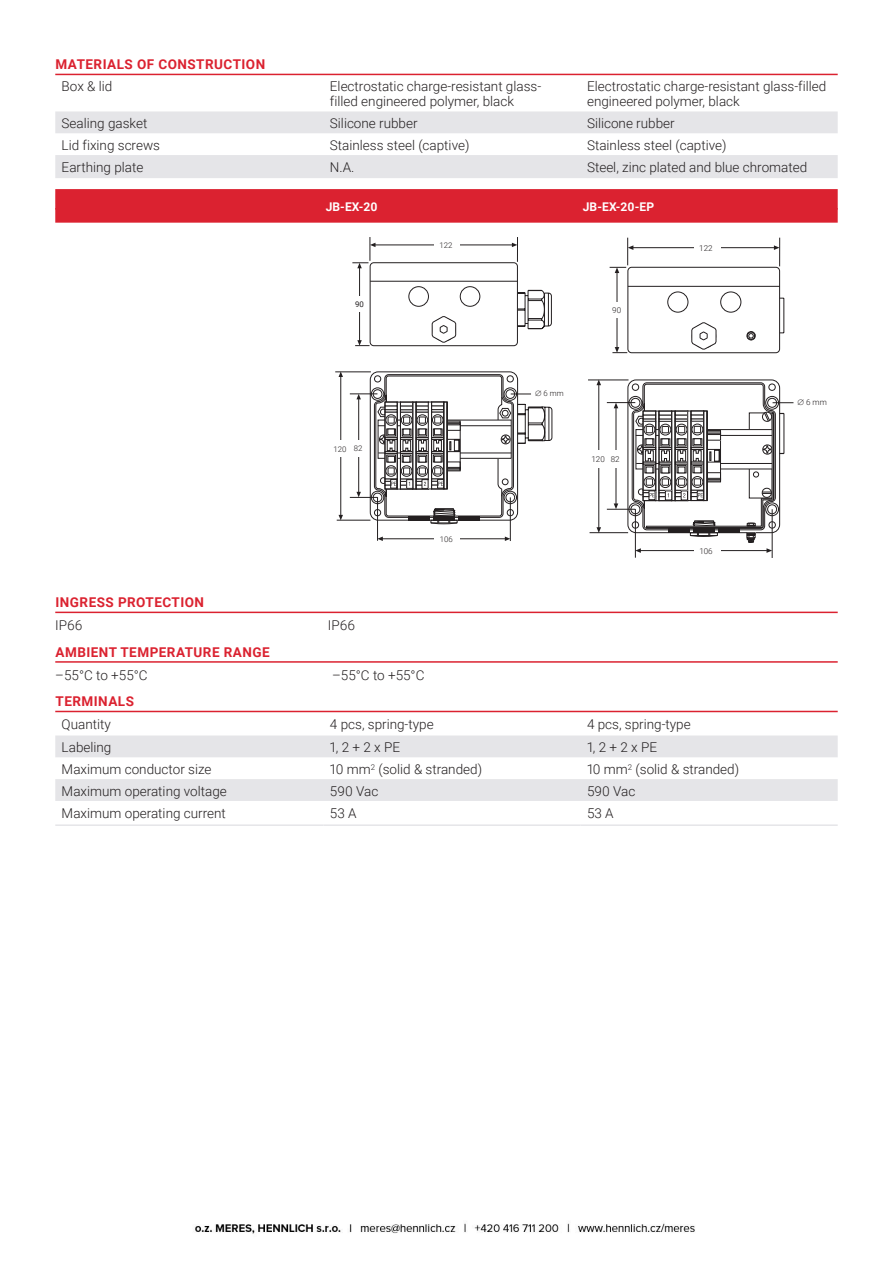
<style>
.page{position:relative;width:893px;height:1263px;background:#fff}
.page>*{position:absolute;margin:0;border:0;box-sizing:border-box;transform-origin:0 0}
.t1{font:300 13.5px/15.8px "Roboto";color:#231f20}
.t2{font:700 13.5px "Roboto";letter-spacing:.035em;color:#db2230}
.t3{font:700 12px "Roboto";letter-spacing:.01em;color:#fff}
.t4{font:300 8.1px "Roboto";color:#231f20}
.t5{font:300 7.8px "Roboto";color:#231f20}
.t6{font:7.8px "Roboto";color:#231f20}
</style>
<div class="page">
<svg style="left:55px;top:111px;width:783px;height:67px;fill:#e5e5e8"></svg>
<hr style="left:55px;top:74px;width:783px;height:1px;background:#db2230">
<svg style="left:55px;top:735px;width:783px;height:66px;fill:#e5e5e8"></svg>
<hr style="left:55px;top:824px;width:269px;height:2px;background:#e5e5e8">
<hr style="left:324px;top:824px;width:257px;height:2px;background:#e5e5e8">
<hr style="left:581px;top:824px;width:257px;height:2px;background:#e5e5e8">
<hr style="left:55px;top:612px;width:783px;height:1px;background:#db2230">
<hr style="left:55px;top:661px;width:783px;height:2px;background:#db2230">
<hr style="left:55px;top:711px;width:783px;height:1px;background:#db2230">
<div style="left:55px;top:189px;width:783px;height:34px;background:#db2230"></div>
<div style="left:370px;top:262px;width:148px;height:84px;border:1px solid #231f20;border-radius:4px"></div>
<hr style="left:340px;top:377px;width:1px;height:139px;background:#231f20">
<svg style="left:339px;top:371px;width:4px;height:6px"></svg>
<svg style="left:339px;top:515px;width:4px;height:5px"></svg>
<hr style="left:359px;top:268px;width:1px;height:74px;background:#231f20">
<hr style="left:381px;top:538px;width:124px;height:1px;background:#231f20">
<svg style="left:505px;top:536px;width:5px;height:5px"></svg>
<svg style="left:378px;top:536px;width:5px;height:5px"></svg>
<hr style="left:374px;top:245px;width:138px;height:1px;background:#231f20">
<hr style="left:377px;top:497px;width:1px;height:44px;background:#231f20">
<hr style="left:510px;top:497px;width:1px;height:44px;background:#231f20">
<hr style="left:337px;top:520px;width:33px;height:1px;background:#231f20">
<hr style="left:335px;top:372px;width:36px;height:1px;background:#231f20">
<svg style="left:352px;top:237px;width:23px;height:31px"></svg>
<svg style="left:512px;top:237px;width:6px;height:25px"></svg>
<div style="left:434px;top:236px;width:26px;height:15px;background:#fff"></div>
<div style="left:330px;top:440px;width:36px;height:17px;background:#fff"></div>
<div style="left:434px;top:530px;width:26px;height:15px;background:#fff"></div>
<svg style="left:350px;top:281px;width:202px;height:243px"></svg>
<div style="left:628px;top:267px;width:152px;height:86px;border:1px solid #231f20;border-radius:4px"></div>
<hr style="left:598px;top:385px;width:1px;height:144px;background:#231f20">
<svg style="left:596px;top:381px;width:5px;height:4px"></svg>
<svg style="left:596px;top:527px;width:5px;height:5px"></svg>
<hr style="left:617px;top:273px;width:1px;height:75px;background:#231f20">
<hr style="left:632px;top:247px;width:142px;height:1px;background:#231f20">
<hr style="left:635px;top:509px;width:1px;height:49px;background:#231f20">
<hr style="left:772px;top:509px;width:1px;height:49px;background:#231f20">
<hr style="left:590px;top:532px;width:38px;height:1px;background:#231f20">
<hr style="left:588px;top:380px;width:40px;height:1px;background:#231f20">
<svg style="left:610px;top:238px;width:23px;height:35px"></svg>
<svg style="left:774px;top:238px;width:6px;height:28px"></svg>
<div style="left:694px;top:238px;width:26px;height:16px;background:#fff"></div>
<div style="left:583px;top:450px;width:41px;height:18px;background:#fff"></div>
<svg style="left:607px;top:286px;width:186px;height:267px"></svg>
<img style="left:195px;top:1223px;width:500px;height:11px">
<p class="t2" style="left:56px;top:55px;width:211px">MATERIALS OF CONSTRUCTION</p>
<p class="t1" style="left:62px;top:77px;width:52px">Box &amp; lid</p>
<p class="t1" style="left:330px;top:77px;width:213px">Electrostatic charge-resistant glass&shy;filled engineered polymer, black</p>
<p class="t1" style="left:587px;top:77px;width:241px">Electrostatic charge-resistant glass-filled engineered polymer, black</p>
<p class="t1" style="left:62px;top:115px;width:87px">Sealing gasket</p>
<p class="t1" style="left:330px;top:115px;width:89px">Silicone rubber</p>
<p class="t1" style="left:587px;top:115px;width:89px">Silicone rubber</p>
<p class="t1" style="left:62px;top:137px;width:100px">Lid fixing screws</p>
<p class="t1" style="left:330px;top:137px;width:141px">Stainless steel (captive)</p>
<p class="t1" style="left:587px;top:137px;width:141px">Stainless steel (captive)</p>
<p class="t1" style="left:62px;top:159px;width:83px">Earthing plate</p>
<p class="t1" style="left:330px;top:159px;width:26px">N.A.</p>
<p class="t1" style="left:587px;top:159px;width:222px">Steel, zinc plated and blue chromated</p>
<p class="t3" style="left:326px;top:198px;width:53px">JB-EX-20</p>
<p class="t3" style="left:583px;top:198px;width:73px">JB-EX-20-EP</p>
<p class="t5" style="left:439px;top:240px;width:14px">122</p>
<p class="t6" style="left:355px;top:298px;width:10px">90</p>
<p class="t5" style="left:354px;top:443px;width:10px">82</p>
<p class="t5" style="left:334px;top:444px;width:14px">120</p>
<p class="t5" style="left:440px;top:534px;width:14px">106</p>
<p class="t4" style="left:612px;top:304px;width:10px">90</p>
<p class="t5" style="left:535px;top:388px;width:30px">∅ 6 mm</p>
<p class="t4" style="left:611px;top:453px;width:10px">82</p>
<p class="t4" style="left:591px;top:454px;width:15px">120</p>
<p class="t4" style="left:699px;top:242px;width:15px">122</p>
<p class="t4" style="left:699px;top:545px;width:15px">106</p>
<p class="t2" style="left:56px;top:593px;width:150px">INGRESS PROTECTION</p>
<p class="t1" style="left:55px;top:617px;width:29px">IP66</p>
<p class="t1" style="left:328px;top:617px;width:29px">IP66</p>
<p class="t2" style="left:56px;top:643px;width:216px">AMBIENT TEMPERATURE RANGE</p>
<p class="t1" style="left:55px;top:666px;width:94px">–55°C to +55°C</p>
<p class="t1" style="left:332px;top:666px;width:94px">–55°C to +55°C</p>
<p class="t2" style="left:56px;top:692px;width:80px">TERMINALS</p>
<p class="t1" style="left:62px;top:716px;width:51px">Quantity</p>
<p class="t1" style="left:330px;top:716px;width:105px">4 pcs, spring-type</p>
<p class="t1" style="left:587px;top:716px;width:105px">4 pcs, spring-type</p>
<p class="t1" style="left:62px;top:739px;width:51px">Labeling</p>
<p class="t1" style="left:330px;top:739px;width:72px">1, 2 + 2 x PE</p>
<p class="t1" style="left:587px;top:739px;width:72px">1, 2 + 2 x PE</p>
<p class="t1" style="left:62px;top:761px;width:151px">Maximum conductor size</p>
<p class="t1" style="left:330px;top:761px;width:154px">10 mm<sup>2</sup> (solid &amp; stranded)</p>
<p class="t1" style="left:587px;top:761px;width:154px">10 mm<sup>2</sup> (solid &amp; stranded)</p>
<p class="t1" style="left:62px;top:783px;width:167px">Maximum operating voltage</p>
<p class="t1" style="left:330px;top:783px;width:50px">590 Vac</p>
<p class="t1" style="left:587px;top:783px;width:50px">590 Vac</p>
<p class="t1" style="left:62px;top:804px;width:166px">Maximum operating current</p>
<p class="t1" style="left:330px;top:804px;width:28px">53 A</p>
<p class="t1" style="left:587px;top:804px;width:28px">53 A</p>
<p class="t4" style="left:798px;top:396px;width:31px">∅ 6 mm</p>
</div>
